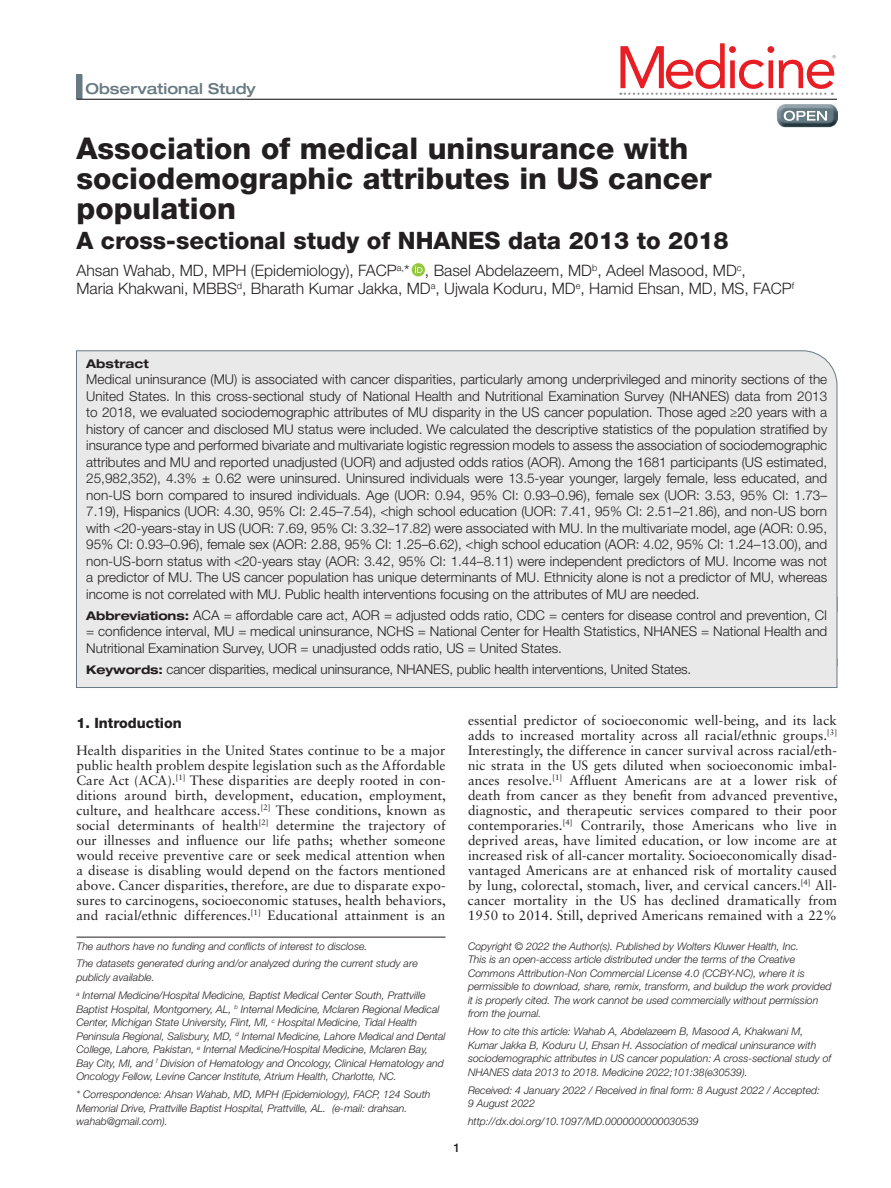
<style>
.page{position:relative;width:891px;height:1188px;background:#fff}
.page>*{position:absolute;margin:0;border:0;box-sizing:border-box;transform-origin:0 0}
.t1{font:59.4px "Avenir";letter-spacing:-.06em;color:#e71e24}
.t2{font:800 30px/30px "Helvetica Neue LT Std";color:#231f20}
.t3{font:800 24px "Helvetica Neue LT Std";color:#231f20}
.t4{font:300 15.75px/18px "Helvetica Neue LT Std";color:#231f20}
.t5{font:500 expanded 15px "Helvetica Neue LT Std";color:#667981}
.t6{font:800 14.25px "Helvetica Neue LT Std";color:#231f20}
.t7{font:300 13.5px/16.5px "Helvetica Neue LT Std";color:#231f20;text-align:justify}
.t8{font:13.5px/15px "Sabon LT Std";letter-spacing:.005em;color:#231f20;text-align:justify}
.t9{font:700 expanded 12px "Helvetica Neue LT Std";color:#231f20}
.t10{font:500 12px "Helvetica Neue LT Std";color:#231f20}
.t11{font:italic 300 10.5px/13.5px "Helvetica Neue LT Std";color:#231f20}
.t12{font:500 10.35px "Akzidenz Grotesk BE";color:#909295}
.s1{font-weight:700;font-stretch:expanded;font-size:12px}
</style>
<div class="page">
<div style="left:76px;top:74px;width:6px;height:25px;background:#677981"></div>
<hr style="left:76px;top:99px;width:761px;height:1px;background:#231f20">
<img style="left:776px;top:104px;width:61px;height:24px">
<svg style="left:784px;top:111px;width:43px;height:10px"></svg>
<svg style="left:620px;top:93px;width:213px;height:2px"></svg>
<div style="left:76px;top:350px;width:762px;height:263px;background:#e9e9e9"></div>
<div style="left:76px;top:597px;width:761px;height:70px;background:#e9e9e9"></div>
<div style="left:76px;top:658px;width:761px;height:30px;background:#e9e9e9"></div>
<div style="left:76px;top:658px;width:761px;height:30px;border:1px solid #677981"></div>
<div style="left:412px;top:263px;width:13px;height:13px;background:#93c73e;border-radius:50%"></div>
<svg style="left:415px;top:266px;width:7px;height:7px"></svg>
<hr style="left:76px;top:937px;width:370px;height:1px;background:#231f20">
<p class="t5" style="left:86px;top:80px;width:172px">Observational Study</p>
<h1 class="t1" style="left:615px;top:33px;width:223px">Medicine</h1>
<p class="t12" style="left:832px;top:52px;width:6px">®</p>
<h2 class="t2" style="left:76px;top:134px;width:637px">Association of medical uninsurance with sociodemographic attributes in US cancer population</h2>
<h3 class="t3" style="left:76px;top:227px;width:654px">A cross-sectional study of NHANES data 2013 to 2018</h3>
<p class="t4" style="left:76px;top:261px;width:719px">Ahsan Wahab, MD, MPH (Epidemiology), FACP<sup>a,</sup>* , Basel Abdelazeem, MD<sup>b</sup>, Adeel Masood, MD<sup>c</sup>,<br>Maria Khakwani, MBBS<sup>d</sup>, Bharath Kumar Jakka, MD<sup>a</sup>, Ujwala Koduru, MD<sup>e</sup>, Hamid Ehsan, MD, MS, FACP<sup>f</sup></p>
<p class="t9" style="left:86px;top:356px;width:64px">Abstract</p>
<p class="t7" style="left:86px;top:371px;width:743px">Medical uninsurance (MU) is associated with cancer disparities, particularly among underprivileged and minority sections of the United States. In this cross-sectional study of National Health and Nutritional Examination Survey (NHANES) data from 2013 to 2018, we evaluated sociodemographic attributes of MU disparity in the US cancer population. Those aged ≥20 years with a history of cancer and disclosed MU status were included. We calculated the descriptive statistics of the population stratified by insurance type and performed bivariate and multivariate logistic regression models to assess the association of sociodemographic attributes and MU and reported unadjusted (UOR) and adjusted odds ratios (AOR). Among the 1681 participants (US estimated, 25,982,352), 4.3% ± 0.62 were uninsured. Uninsured individuals were 13.5-year younger, largely female, less educated, and non-US born compared to insured individuals. Age (UOR: 0.94, 95% CI: 0.93–0.96), female sex (UOR: 3.53, 95% CI: 1.73– 7.19), Hispanics (UOR: 4.30, 95% CI: 2.45–7.54), &lt;high school education (UOR: 7.41, 95% CI: 2.51–21.86), and non-US born with &lt;20-years-stay in US (UOR: 7.69, 95% CI: 3.32–17.82) were associated with MU. In the multivariate model, age (AOR: 0.95, 95% CI: 0.93–0.96), female sex (AOR: 2.88, 95% CI: 1.25–6.62), &lt;high school education (AOR: 4.02, 95% CI: 1.24–13.00), and non-US-born status with &lt;20-years stay (AOR: 3.42, 95% CI: 1.44–8.11) were independent predictors of MU. Income was not a predictor of MU. The US cancer population has unique determinants of MU. Ethnicity alone is not a predictor of MU, whereas income is not correlated with MU. Public health interventions focusing on the attributes of MU are needed.</p>
<p class="t7" style="left:86px;top:607px;width:743px"><span class="s1">Abbreviations:</span> ACA = affordable care act, AOR = adjusted odds ratio, CDC = centers for disease control and prevention, CI = confidence interval, MU = medical uninsurance, NCHS = National Center for Health Statistics, NHANES = National Health and Nutritional Examination Survey, UOR = unadjusted odds ratio, US = United States.</p>
<p class="t7" style="left:86px;top:661px;width:607px"><span class="s1">Keywords:</span> cancer disparities, medical uninsurance, NHANES, public health interventions, United States.</p>
<p class="t6" style="left:76px;top:714px;width:107px">1. Introduction</p>
<p class="t8" style="left:76px;top:743px;width:371px">Health disparities in the United States continue to be a major public health problem despite legislation such as the Affordable Care Act (ACA).<sup>[1]</sup> These disparities are deeply rooted in con&shy;ditions around birth, development, education, employment, culture, and healthcare access.<sup>[2]</sup> These conditions, known as social determinants of health<sup>[2]</sup> determine the trajectory of our illnesses and influence our life paths; whether someone would receive preventive care or seek medical attention when a disease is disabling would depend on the factors mentioned above. Cancer disparities, therefore, are due to disparate expo&shy;sures to carcinogens, socioeconomic statuses, health behaviors, and racial/ethnic differences.<sup>[1]</sup> Educational attainment is an</p>
<p class="t11" style="left:76px;top:937px;width:343px;line-height:18px">The authors have no funding and conflicts of interest to disclose.<br>The datasets generated during and/or analyzed during the current study are</p>
<p class="t11" style="left:76px;top:968px;width:350px;line-height:18px">publicly available.<br><sup>a</sup> Internal Medicine/Hospital Medicine, Baptist Medical Center South, Prattville</p>
<p class="t11" style="left:76px;top:1002px;width:370px">Baptist Hospital, Montgomery, AL, <sup>b</sup> Internal Medicine, Mclaren Regional Medical Center, Michigan State University, Flint, MI, <sup>c</sup> Hospital Medicine, Tidal Health Peninsula Regional, Salisbury, MD, <sup>d</sup> Internal Medicine, Lahore Medical and Dental College, Lahore, Pakistan, <sup>e</sup> Internal Medicine/Hospital Medicine, Mclaren Bay, Bay City, MI, and <sup>f</sup> Division of Hematology and Oncology, Clinical Hematology and Oncology Fellow, Levine Cancer Institute, Atrium Health, Charlotte, NC.</p>
<p class="t11" style="left:76px;top:1087px;width:356px">* Correspondence: Ahsan Wahab, MD, MPH (Epidemiology), FACP, 124 South<br>Memorial Drive, Prattville Baptist Hospital, Prattville, AL. (e-mail: drahsan. wahab@gmail.com).</p>
<p class="t10" style="left:453px;top:1140px;width:8px">1</p>
<p class="t8" style="left:468px;top:713px;width:371px">essential predictor of socioeconomic well-being, and its lack adds to increased mortality across all racial/ethnic groups.<sup>[3] </sup>Interestingly, the difference in cancer survival across racial/eth&shy;nic strata in the US gets diluted when socioeconomic imbal&shy;ances resolve.<sup>[1]</sup> Affluent Americans are at a lower risk of death from cancer as they benefit from advanced preventive, diagnostic, and therapeutic services compared to their poor contemporaries.<sup>[4]</sup> Contrarily, those Americans who live in deprived areas, have limited education, or low income are at increased risk of all-cancer mortality. Socioeconomically disad&shy;vantaged Americans are at enhanced risk of mortality caused by lung, colorectal, stomach, liver, and cervical cancers.<sup>[4]</sup> All&shy;cancer mortality in the US has declined dramatically from 1950 to 2014. Still, deprived Americans remained with a 22%</p>
<p class="t11" style="left:468px;top:939px;width:365px">Copyright © 2022 the Author(s). Published by Wolters Kluwer Health, Inc.<br>This is an open-access article distributed under the terms of the Creative Commons Attribution-Non Commercial License 4.0 (CCBY-NC), where it is permissible to download, share, remix, transform, and buildup the work provided it is properly cited. The work cannot be used commercially without permission from the journal.</p>
<p class="t11" style="left:468px;top:1024px;width:365px">How to cite this article: Wahab A, Abdelazeem B, Masood A, Khakwani M, Kumar Jakka B, Koduru U, Ehsan H. Association of medical uninsurance with sociodemographic attributes in US cancer population: A cross-sectional study of NHANES data 2013 to 2018. Medicine 2022;101:38(e30539).</p>
<p class="t11" style="left:468px;top:1083px;width:354px">Received: 4 January 2022 / Received in final form: 8 August 2022 / Accepted:<br>9 August 2022</p>
<p class="t11" style="left:468px;top:1114px;width:232px">http://dx.doi.org/10.1097/MD.0000000000030539</p>
</div>
